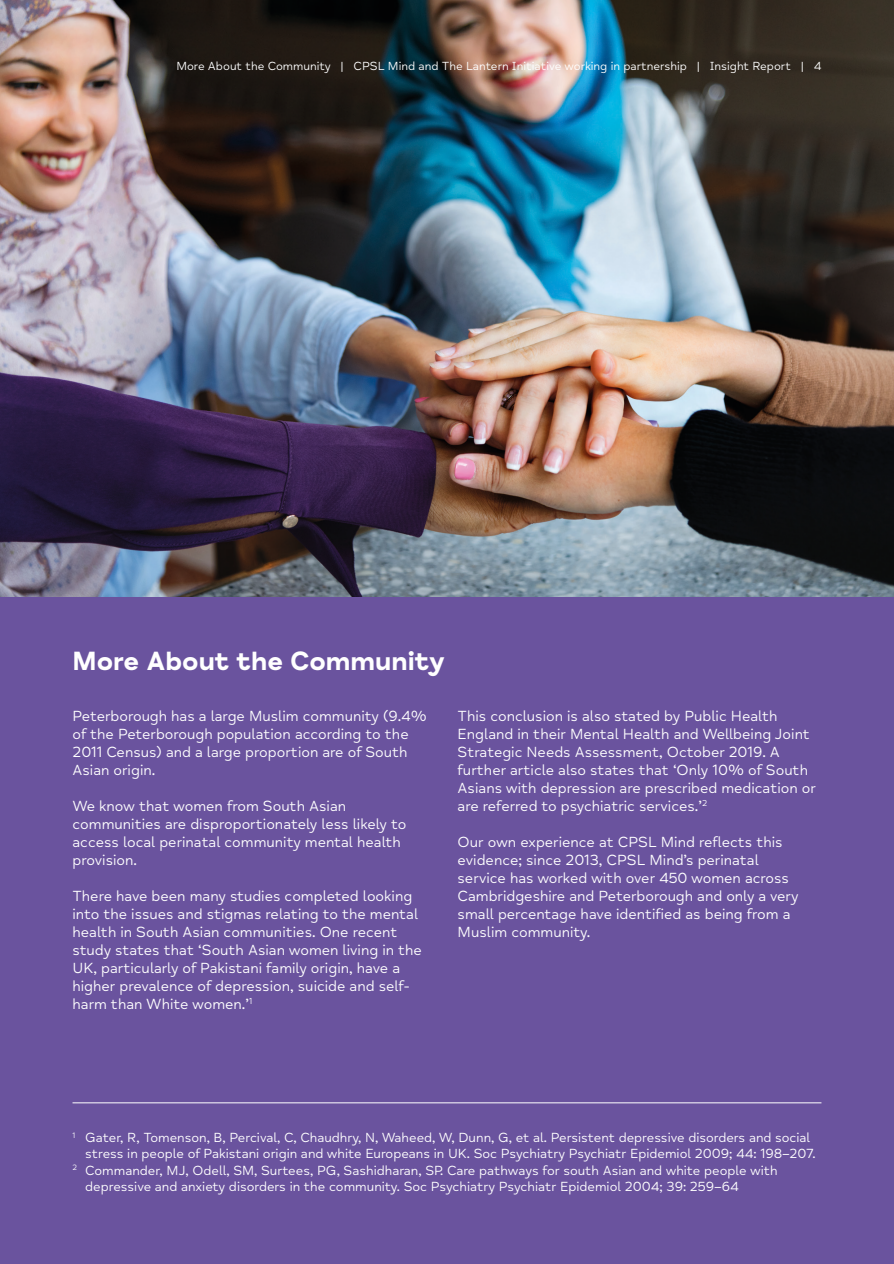
<style>
.page{position:relative;width:894px;height:1264px;background:#fff}
.page>*{position:absolute;margin:0;border:0;box-sizing:border-box;transform-origin:0 0}
.heading1{font:700 27px "Mind Meridian";color:#fff}
.body{font:15px/18px "Mind Meridian";color:#fff}
.body-2{font:13.5px/16.2px "Mind Meridian";color:#fff}
.t1{font:12px "Mind Meridian";color:#fff}
</style>
<div class="page">
<div style="left:0;top:596px;width:893px;height:667px;background:#6a539e"></div>
<hr style="left:72px;top:1102px;width:749px;height:1px;background:#fff">
<img style="left:0;top:0;width:893px;height:596px">
<p class="t1" style="left:176px;top:60px;width:646px">More About the Community | CPSL Mind and The Lantern Initiative working in partnership | Insight Report | 4</p>
<p class="heading1" style="left:72px;top:645px;width:374px">More About the Community</p>
<p class="body" style="left:72px;top:707px;width:356px">Peterborough has a large Muslim community (9.4% of the Peterborough population according to the 2011 Census) and a large proportion are of South Asian origin.</p>
<p class="body" style="left:72px;top:797px;width:335px">We know that women from South Asian communities are disproportionately less likely to access local perinatal community mental health provision.</p>
<p class="body" style="left:72px;top:887px;width:351px">There have been many studies completed looking into the issues and stigmas relating to the mental health in South Asian communities. One recent study states that ‘South Asian women living in the UK, particularly of Pakistani family origin, have a higher prevalence of depression, suicide and self&shy;harm than White women.’<sup>1</sup></p>
<p class="body" style="left:457px;top:707px;width:360px">This conclusion is also stated by Public Health England in their Mental Health and Wellbeing Joint Strategic Needs Assessment, October 2019. A further article also states that ‘Only 10% of South Asians with depression are prescribed medication or are referred to psychiatric services.’<sup>2</sup></p>
<p class="body" style="left:457px;top:833px;width:342px">Our own experience at CPSL Mind reflects this evidence; since 2013, CPSL Mind’s perinatal service has worked with over 450 women across Cambridgeshire and Peterborough and only a very small percentage have identified as being from a Muslim community.</p>
<p class="body-2" style="left:85px;top:1129px;width:731px;text-indent:-13px"><sup>1</sup> Gater, R, Tomenson, B, Percival, C, Chaudhry, N, Waheed, W, Dunn, G, et al. Persistent depressive disorders and social stress in people of Pakistani origin and white Europeans in UK. Soc Psychiatry Psychiatr Epidemiol 2009; 44: 198–207.</p>
<p class="body-2" style="left:85px;top:1162px;width:693px;text-indent:-13px"><sup>2</sup> Commander, MJ, Odell, SM, Surtees, PG, Sashidharan, SP. Care pathways for south Asian and white people with depressive and anxiety disorders in the community. Soc Psychiatry Psychiatr Epidemiol 2004; 39: 259–64</p>
</div>
